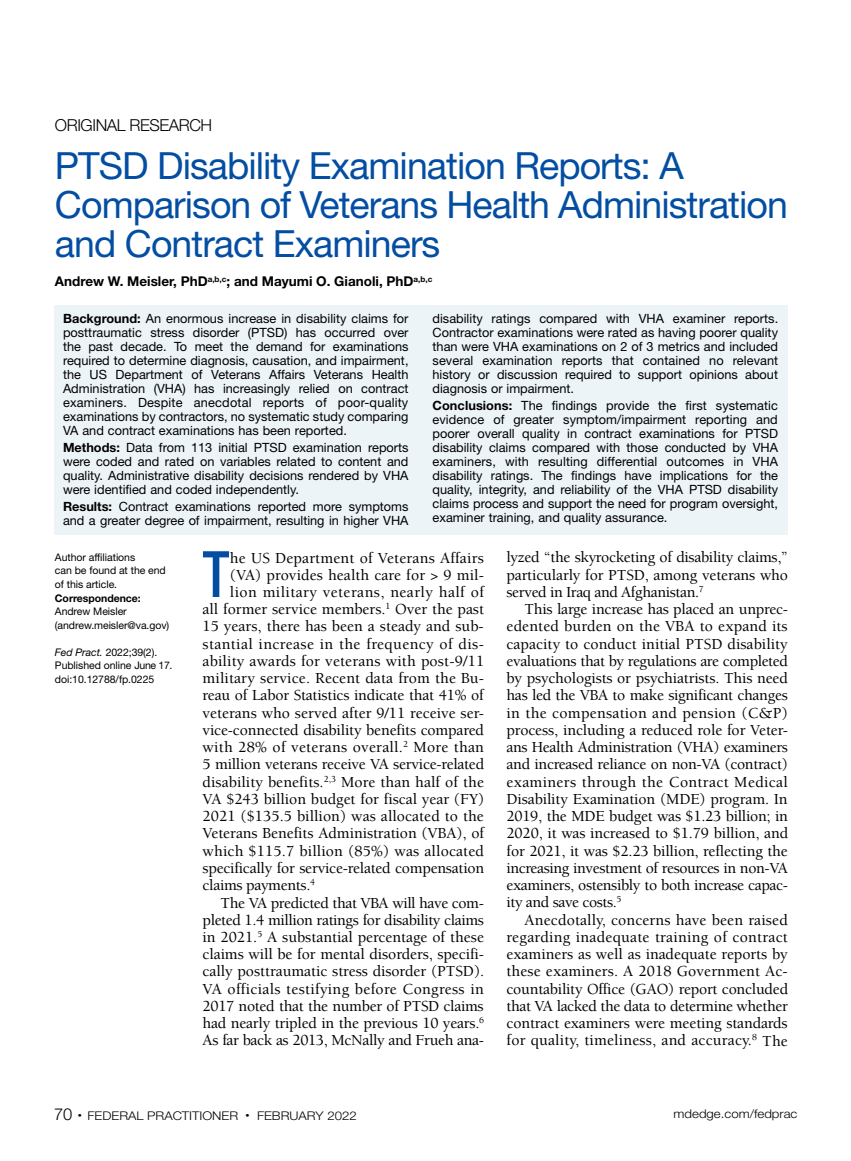
<style>
.page{position:relative;width:851px;height:1161px;background:#fff}
.page>*{position:absolute;margin:0;border:0;box-sizing:border-box;transform-origin:0 0}
.t1{font:500 condensed 64.05px "Helvetica Neue LT Std";color:#034ea2;scale:.9 1}
.t2{font:37.5px/39px "Helvetica Neue LT Std";letter-spacing:-.025em;color:#034ea2}
.t3{font:300 16.5px "Helvetica Neue LT Std";letter-spacing:-.025em;color:#000}
.t4{font:500 15.75px/17.2px "Berkeley Std";letter-spacing:-.005em;color:#000;text-align:justify}
.t5{font:500 15.75px "Berkeley Std";letter-spacing:-.025em;color:#000}
.t6{font:500 15.75px "Berkeley Std";letter-spacing:.025em;color:#000}
.t7{font:500 15.75px "Berkeley Std";letter-spacing:.02em;color:#000}
.t8{font:500 15.75px "Berkeley Std";letter-spacing:.015em;color:#000}
.t9{font:700 13.5px "Helvetica Neue LT Std";color:#000}
.t10{font:12.75px/14px "Helvetica Neue LT Std";color:#000;text-align:justify}
.t11{font:300 12px "Helvetica Neue LT Std";color:#000;scale:1.1 1}
.t12{font:10.5px/13.5px "Helvetica Neue LT Std";letter-spacing:-.005em;color:#000}
.t13{font:700 10.5px "Helvetica Neue LT Std";letter-spacing:-.005em;color:#000}
.s1{font-weight:700}
.s2{font-style:italic}
.s3{font-size:16.5px}
</style>
<div class="page">
<div style="left:55px;top:305px;width:733px;height:229px;background:#edf4f8"></div>
<p class="t3" style="left:55px;top:116px;width:159px">ORIGINAL RESEARCH</p>
<h2 class="t2" style="left:55px;top:146px;width:734px">PTSD Disability Examination Reports: A<br>Comparison of Veterans Health Administration and Contract Examiners</h2>
<p class="t9" style="left:55px;top:273px;width:379px">Andrew W. Meisler, PhD<sup>a,b,c</sup>; and Mayumi O. Gianoli, PhD<sup>a,b,c</sup></p>
<p class="t10" style="left:63px;top:312px;width:347px"><span class="s1">Background:</span> An enormous increase in disability claims for posttraumatic stress disorder (PTSD) has occurred over the past decade. To meet the demand for examinations required to determine diagnosis, causation, and impairment, the US Department of Veterans Affairs Veterans Health Administration (VHA) has increasingly relied on contract examiners. Despite anecdotal reports of poor-quality examinations by contractors, no systematic study comparing VA and contract examinations has been reported.</p>
<p class="t10" style="left:63px;top:440px;width:347px"><span class="s1">Methods:</span> Data from 113 initial PTSD examination reports were coded and rated on variables related to content and quality. Administrative disability decisions rendered by VHA were identified and coded independently.</p>
<p class="t10" style="left:63px;top:499px;width:347px"><span class="s1">Results:</span> Contract examinations reported more symptoms and a greater degree of impairment, resulting in higher VHA</p>
<p class="t10" style="left:432px;top:312px;width:347px">disability ratings compared with VHA examiner reports.<br>Contractor examinations were rated as having poorer quality than were VHA examinations on 2 of 3 metrics and included several examination reports that contained no relevant history or discussion required to support opinions about diagnosis or impairment.</p>
<p class="t10" style="left:432px;top:398px;width:347px"><span class="s1">Conclusions:</span> The findings provide the first systematic evidence of greater symptom/impairment reporting and poorer overall quality in contract examinations for PTSD disability claims compared with those conducted by VHA examiners, with resulting differential outcomes in VHA disability ratings. The findings have implications for the quality, integrity, and reliability of the VHA PTSD disability claims process and support the need for program oversight, examiner training, and quality assurance.</p>
<p class="t12" style="left:55px;top:550px;width:112px">Author affiliations<br>can be found at the end of this article.</p>
<p class="t13" style="left:55px;top:591px;width:87px">Correspondence:</p>
<p class="t12" style="left:55px;top:604px;width:116px">Andrew Meisler (andrew.meisler@va.gov)</p>
<p class="t12" style="left:55px;top:645px;width:119px"><span class="s2">Fed Pract.</span> 2022;39(2).<br>Published online June 17. doi:10.12788/fp.0225</p>
<h1 class="t1" style="left:202px;top:536px;width:31px">T</h1>
<p class="t4" style="left:230px;top:549px;width:255px">he US Department of Veterans Affairs</p>
<p class="t4" style="left:230px;top:566px;width:255px">(VA) provides health care for &gt; 9 mil-</p>
<p class="t6" style="left:230px;top:584px;width:255px">lion military veterans, nearly half of</p>
<p class="t4" style="left:202px;top:601px;width:283px">all former service members.<sup>1</sup> Over the past</p>
<p class="t4" style="left:202px;top:618px;width:283px">15 years, there has been a steady and sub-</p>
<p class="t6" style="left:202px;top:635px;width:283px">stantial increase in the frequency of dis-</p>
<p class="t4" style="left:202px;top:653px;width:283px">ability awards for veterans with post-9/11</p>
<p class="t4" style="left:202px;top:670px;width:283px">military service. Recent data from the Bu-</p>
<p class="t4" style="left:202px;top:687px;width:283px">reau of Labor Statistics indicate that 41% of</p>
<p class="t4" style="left:202px;top:704px;width:283px">veterans who served after 9/11 receive ser-</p>
<p class="t4" style="left:202px;top:722px;width:283px">vice-connected disability benefits compared</p>
<p class="t8" style="left:202px;top:739px;width:283px">with 28% of veterans overall.<sup>2</sup> More than</p>
<p class="t4" style="left:202px;top:756px;width:283px">5 million veterans receive VA service-related</p>
<p class="t4" style="left:202px;top:773px;width:283px">disability benefits.<sup>2,3</sup> More than half of the</p>
<p class="t4" style="left:203px;top:791px;width:283px">VA $243 billion budget for fiscal year (FY)</p>
<p class="t4" style="left:203px;top:808px;width:283px">2021 ($135.5 billion) was allocated to the</p>
<p class="t4" style="left:203px;top:825px;width:283px">Veterans Benefits Administration (VBA), of</p>
<p class="t4" style="left:203px;top:842px;width:283px">which $115.7 billion (85%) was allocated</p>
<p class="t4" style="left:203px;top:860px;width:283px">specifically for service-related compensation</p>
<p class="t4" style="left:203px;top:877px;width:114px">claims payments.<sup>4</sup></p>
<p class="t5" style="left:220px;top:894px;width:265px">The VA predicted that VBA will have com-</p>
<p class="t5" style="left:202px;top:911px;width:283px">pleted 1.4 million ratings for disability claims</p>
<p class="t4" style="left:202px;top:929px;width:283px">in 2021.<sup>5</sup> A substantial percentage of these</p>
<p class="t4" style="left:202px;top:946px;width:283px">claims will be for mental disorders, specifi-</p>
<p class="t4" style="left:202px;top:963px;width:283px">cally posttraumatic stress disorder (PTSD).</p>
<p class="t7" style="left:202px;top:980px;width:283px">VA officials testifying before Congress in</p>
<p class="t4" style="left:202px;top:998px;width:282px">2017 noted that the number of PTSD claims</p>
<p class="t4" style="left:202px;top:1015px;width:283px">had nearly tripled in the previous 10 years.<sup>6</sup></p>
<p class="t5" style="left:203px;top:1032px;width:283px">As far back as 2013, McNally and Frueh ana-</p>
<p class="t4" style="left:506px;top:549px;width:283px">lyzed “the skyrocketing of disability claims,” particularly for PTSD, among veterans who served in Iraq and Afghanistan.<sup>7</sup></p>
<p class="t4" style="left:506px;top:601px;width:283px;text-indent:18px">This large increase has placed an unprec&shy;edented burden on the VBA to expand its capacity to conduct initial PTSD disability evaluations that by regulations are completed by psychologists or psychiatrists. This need has led the VBA to make significant changes in the compensation and pension (C&amp;P) process, including a reduced role for Veter&shy;ans Health Administration (VHA) examiners and increased reliance on non-VA (contract) examiners through the Contract Medical Disability Examination (MDE) program. In 2019, the MDE budget was $1.23 billion; in 2020, it was increased to $1.79 billion, and for 2021, it was $2.23 billion, reflecting the increasing investment of resources in non-VA examiners, ostensibly to both increase capac&shy;ity and save costs.<sup>5</sup></p>
<p class="t4" style="left:506px;top:911px;width:283px;text-indent:18px">Anecdotally, concerns have been raised regarding inadequate training of contract examiners as well as inadequate reports by these examiners. A 2018 Government Ac&shy;countability Office (GAO) report concluded that VA lacked the data to determine whether contract examiners were meeting standards for quality, timeliness, and accuracy.<sup>8</sup> The</p>
<p class="t11" style="left:54px;top:1108px;width:277px"><span class="s3">70</span> <sup>•</sup> FEDERAL PRACTITIONER <sup>•</sup> FEBRUARY 2022</p>
<p class="t11" style="left:673px;top:1107px;width:114px">mdedge.com/fedprac</p>
</div>
